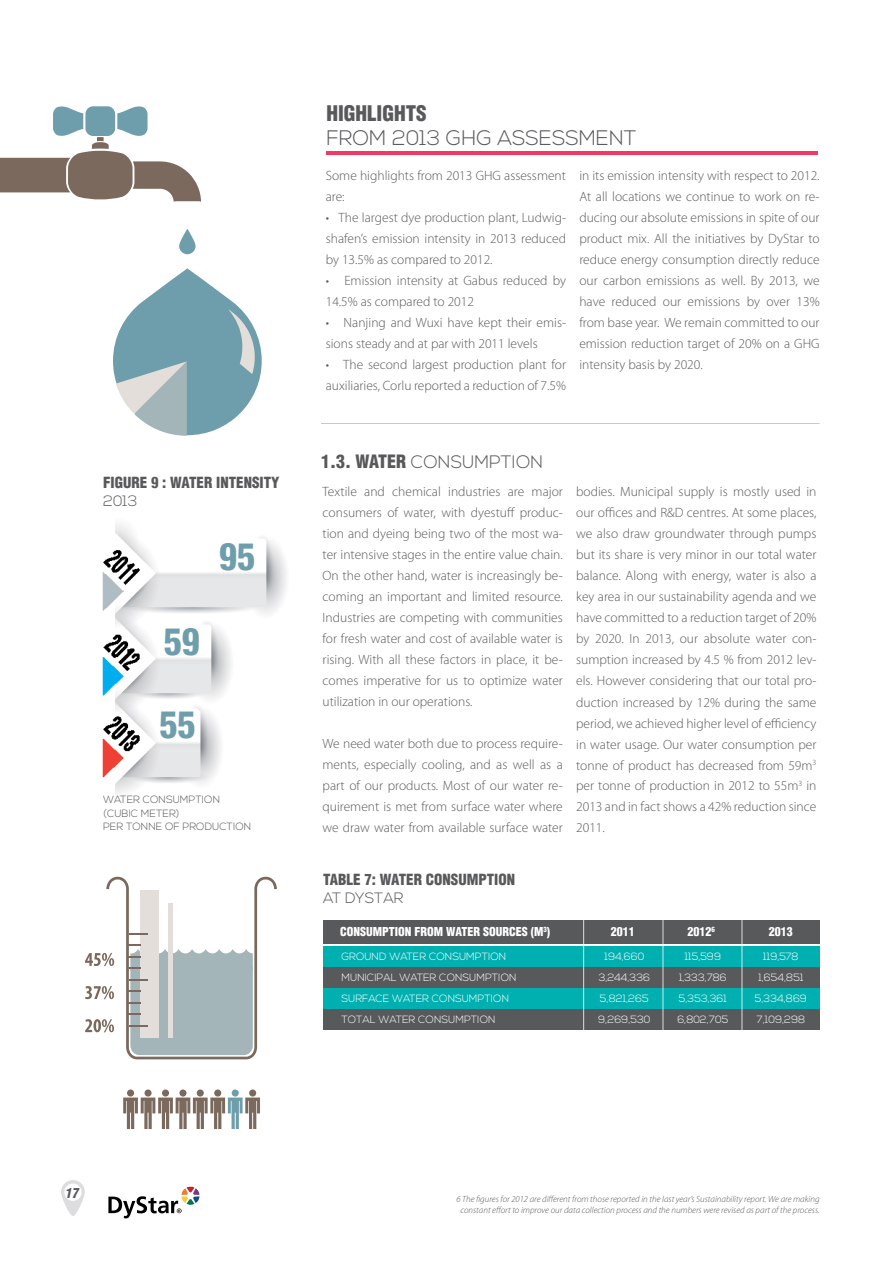
<style>
.page{position:relative;width:893px;height:1263px;background:#fff}
.page>*{position:absolute;margin:0;border:0;box-sizing:border-box;transform-origin:0 0}
.t1{font:900 condensed 36px "Helvetica LT";color:#6e9eab}
.t2{font:300 21px "Nexa";color:#58595b}
.t3{font:900 condensed 21px "Helvetica LT";color:#58595b}
.t4{font:300 18px "Nexa";color:#58595b}
.t5{font:900 condensed 15px "Helvetica LT";color:#58595b}
.t6{font:300 15px "Nexa";color:#58595b}
.t7{font:300 13.5px/21px "Myriad Pro";color:#58595b;text-align:justify}
.t8{font:italic 900 condensed 13.5px "Helvetica LT";color:#58595b}
.t9{font:900 condensed 12px "Helvetica LT";color:#fff}
.t10{font:300 10.5px/21px "Nexa";color:#fff;text-align:center}
.t11{font:300 10.5px/13.5px "Nexa";color:#58595b}
.t12{font:italic 300 9px/10.8px "Myriad Pro";color:#58595b;text-align:center}
.s1{font-family:"Helvetica LT";font-weight:900;font-stretch:condensed}
</style>
<div class="page">
<svg style="left:108px;top:1186px;width:92px;height:32px"></svg>
<svg style="left:61px;top:1180px;width:24px;height:36px"></svg>
<hr style="left:327px;top:151px;width:491px;height:3px;background:#f53863">
<hr style="left:321px;top:423px;width:499px;height:1px;background:#c7c8ca">
<svg style="left:0;top:106px;width:201px;height:96px"></svg>
<svg style="left:179px;top:229px;width:17px;height:25px"></svg>
<svg style="left:113px;top:268px;width:149px;height:168px"></svg>
<svg style="left:85px;top:877px;width:192px;height:182px"></svg>
<svg style="left:123px;top:1089px;width:137px;height:40px"></svg>
<div style="left:323px;top:920px;width:497px;height:23px;background:#58595b"></div>
<div style="left:323px;top:988px;width:497px;height:21px;background:#00b0b0"></div>
<div style="left:323px;top:967px;width:497px;height:21px;background:#58595b"></div>
<div style="left:323px;top:1009px;width:497px;height:21px;background:#58595b"></div>
<div style="left:323px;top:946px;width:497px;height:20px;background:#00b0b0"></div>
<hr style="left:663px;top:908px;width:1px;height:134px;background:#fff">
<hr style="left:583px;top:908px;width:1px;height:134px;background:#fff">
<hr style="left:742px;top:908px;width:1px;height:134px;background:#fff">
<img style="left:102px;top:524px;width:184px;height:270px">
<p class="t5" style="left:103px;top:472px;width:178px">FIGURE 9 : WATER INTENSITY</p>
<p class="t6" style="left:103px;top:492px;width:36px">2013</p>
<h1 class="t1" style="left:219px;top:534px;width:37px">95</h1>
<h1 class="t1" style="left:164px;top:619px;width:37px">59</h1>
<h1 class="t1" style="left:160px;top:702px;width:37px">55</h1>
<p class="t11" style="left:103px;top:793px;width:150px">WATER CONSUMPTION (CUBIC METER)<br>PER TONNE OF PRODUCTION</p>
<h2 class="t3" style="left:326px;top:100px;width:11px">HIGHLIGHTS</h2>
<h2 class="t2" style="left:326px;top:126px;width:187px">FROM 2013 GHG ASSESSMENT</h2>
<p class="t7" style="left:326px;top:165px;width:242px">Some highlights from 2013 GHG assessment are:</p>
<p class="t7" style="left:326px;top:207px;width:242px">• The largest dye production plant, Ludwig&shy;shafen’s emission intensity in 2013 reduced by 13.5% as compared to 2012.</p>
<p class="t7" style="left:326px;top:270px;width:242px">• Emission intensity at Gabus reduced by<br>14.5% as compared to 2012</p>
<p class="t7" style="left:326px;top:312px;width:242px">• Nanjing and Wuxi have kept their emis&shy;sions steady and at par with 2011 levels</p>
<p class="t7" style="left:326px;top:354px;width:242px">• The second largest production plant for auxiliaries, Corlu reported a reduction of 7.5%</p>
<p class="t7" style="left:579px;top:165px;width:242px">in its emission intensity with respect to 2012.<br>At all locations we continue to work on re&shy;ducing our absolute emissions in spite of our product mix. All the initiatives by DyStar to reduce energy consumption directly reduce our carbon emissions as well. By 2013, we have reduced our emissions by over 13% from base year. We remain committed to our emission reduction target of 20% on a GHG intensity basis by 2020.</p>
<h3 class="t4" style="left:321px;top:452px;width:224px"><span class="s1">1.3. WATER</span> CONSUMPTION</h3>
<p class="t7" style="left:323px;top:481px;width:242px">Textile and chemical industries are major consumers of water, with dyestuff produc&shy;tion and dyeing being two of the most wa&shy;ter intensive stages in the entire value chain.<br>On the other hand, water is increasingly be&shy;coming an important and limited resource.<br>Industries are competing with communities for fresh water and cost of available water is rising. With all these factors in place, it be&shy;comes imperative for us to optimize water utilization in our operations.</p>
<p class="t7" style="left:323px;top:734px;width:242px">We need water both due to process require&shy;ments, especially cooling, and as well as a part of our products. Most of our water re&shy;quirement is met from surface water where we draw water from available surface water</p>
<p class="t7" style="left:576px;top:482px;width:242px">bodies. Municipal supply is mostly used in our offices and R&amp;D centres. At some places, we also draw groundwater through pumps but its share is very minor in our total water balance. Along with energy, water is also a key area in our sustainability agenda and we have committed to a reduction target of 20% by 2020. In 2013, our absolute water con&shy;sumption increased by 4.5 % from 2012 lev&shy;els. However considering that our total pro&shy;duction increased by 12% during the same period, we achieved higher level of efficiency in water usage. Our water consumption per tonne of product has decreased from 59m<sup>3 </sup>per tonne of production in 2012 to 55m<sup>3</sup> in 2013 and in fact shows a 42% reduction since 2011.</p>
<p class="t5" style="left:323px;top:870px;width:193px">TABLE 7: WATER CONSUMPTION</p>
<p class="t6" style="left:323px;top:889px;width:82px">AT DYSTAR</p>
<p class="t9" style="left:340px;top:924px;width:15px">CONSUMPTION</p>
<p class="t9" style="left:415px;top:924px;width:8px">FROM</p>
<p class="t9" style="left:446px;top:924px;width:17px">WATER</p>
<p class="t9" style="left:483px;top:924px;width:14px">SOURCES</p>
<p class="t9" style="left:531px;top:924px;width:21px">(M <sup>3</sup>)</p>
<p class="t10" style="left:342px;top:947px;width:31px">GROUND</p>
<p class="t10" style="left:389px;top:947px;width:19px">WATER</p>
<p class="t10" style="left:429px;top:947px;width:24px">CONSUMPTI</p>
<p class="t10" style="left:490px;top:947px;width:16px">ON</p>
<p class="t10" style="left:342px;top:968px;width:16px">MUNICIPAL</p>
<p class="t10" style="left:400px;top:968px;width:19px">WATER</p>
<p class="t10" style="left:439px;top:968px;width:8px">CONSUMPTION</p>
<p class="t10" style="left:342px;top:989px;width:15px">SURFACE</p>
<p class="t10" style="left:392px;top:989px;width:19px">WATER</p>
<p class="t10" style="left:432px;top:989px;width:8px">CONSUMPTION</p>
<p class="t10" style="left:342px;top:1010px;width:15px">TOTAL</p>
<p class="t10" style="left:379px;top:1010px;width:9px">WATER</p>
<p class="t10" style="left:418px;top:1010px;width:16px">CONSUMPTION</p>
<p class="t9" style="left:687px;top:924px;width:29px">2012<sup>6</sup></p>
<p class="t9" style="left:611px;top:924px;width:25px">2011</p>
<p class="t9" style="left:769px;top:924px;width:25px">2013</p>
<p class="t10" style="left:598px;top:947px;width:54px">194,660<br>3,244,336<br>5,821,265<br>9,269,530</p>
<p class="t10" style="left:755px;top:947px;width:54px">119,578<br>1,654,851<br>5,334,869<br>7,109,298</p>
<p class="t10" style="left:677px;top:947px;width:53px">115,599<br>1,333,786<br>5,353,361<br>6,802,705</p>
<p class="t8" style="left:65px;top:1184px;width:15px">17</p>
<p class="t12" style="left:456px;top:1193px;width:365px">6 The figures for 2012 are different from those reported in the last year’s Sustainability report. We are making constant effort to improve our data collection process and the numbers were revised as part of the process.</p>
</div>
